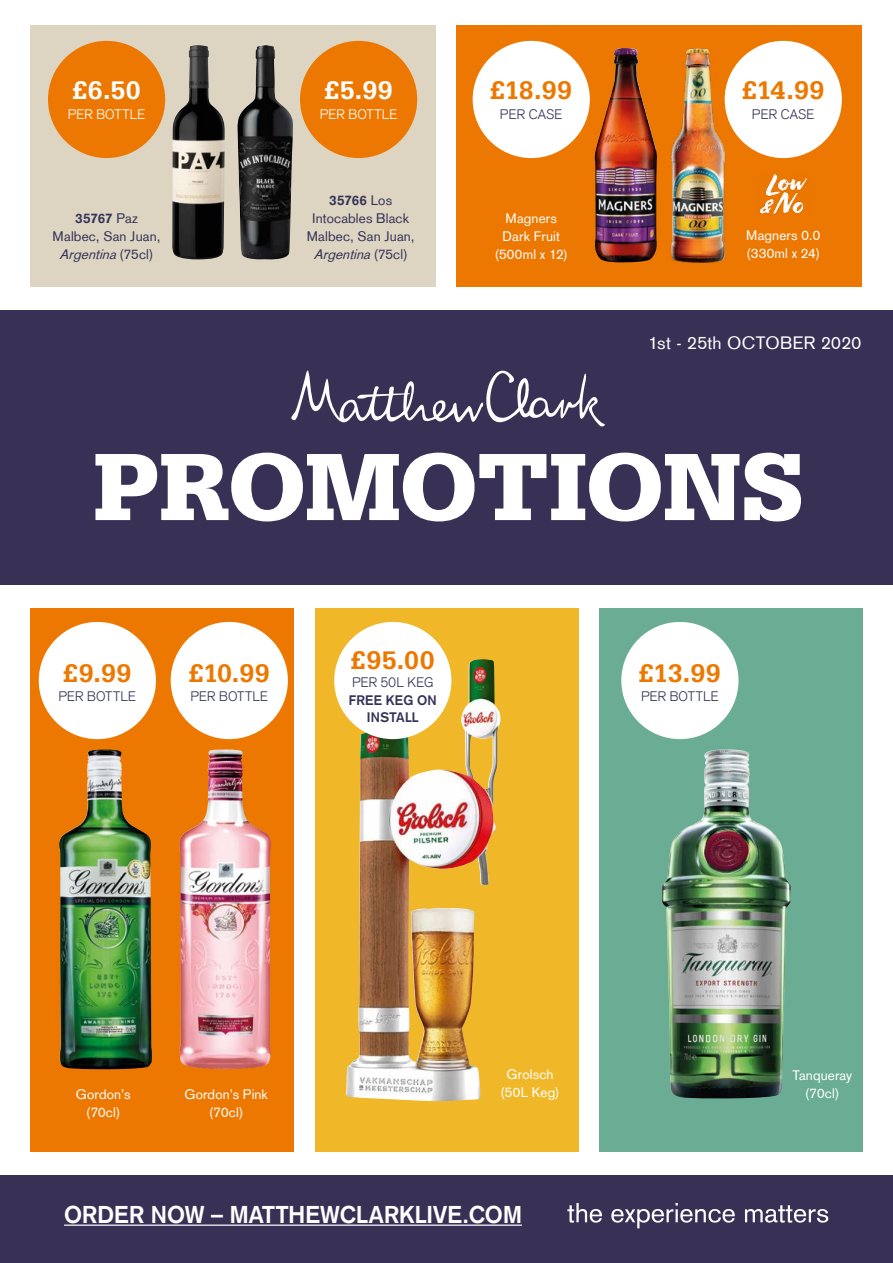
<style>
.page{position:relative;width:893px;height:1263px;background:#fff}
.page>*{position:absolute;margin:0;border:0;box-sizing:border-box;transform-origin:0 0}
.t1{font:900 100.95px "Serifa Std";letter-spacing:-.015em;color:#fff}
.t2{font:700 26.85px "Serifa";letter-spacing:.015em;color:#ed7801}
.t3{font:700 26.85px "Serifa";color:#fff}
.t4{font:700 23.7px "Basic Commercial LT Com";letter-spacing:.005em;color:#fff}
.t5{font:17.55px "Basic Commercial LT Com";letter-spacing:.02em;color:#fff}
.t6{font:13.5px/18px "Basic Commercial LT Com";letter-spacing:.01em;color:#fff;text-align:center}
.t7{font:13.5px/18px "Basic Commercial LT Com";letter-spacing:.01em;color:#343358;text-align:center}
.t8{font:300 13.5px "Basic Commercial LT Com";letter-spacing:.015em;color:#343358}
.t9{font:300 13.5px "Basic Commercial LT Com";letter-spacing:.01em;color:#fff}
.t10{font:700 13.5px/16.5px "Basic Commercial LT Com";letter-spacing:.02em;color:#343358;text-align:center}
.s1{font-weight:700}
.s2{font-style:italic}
</style>
<div class="page">
<div style="left:315px;top:608px;width:263px;height:544px;background:#f0b829"></div>
<div style="left:30px;top:25px;width:405px;height:262px;background:#ddd5c1"></div>
<div style="left:599px;top:608px;width:264px;height:544px;background:#6aad94"></div>
<div style="left:30px;top:608px;width:264px;height:544px;background:#ed7801"></div>
<div style="left:456px;top:25px;width:405px;height:262px;background:#ed7801"></div>
<div style="left:0;top:310px;width:893px;height:275px;background:#393155"></div>
<div style="left:0;top:1175px;width:893px;height:88px;background:#393155"></div>
<svg style="left:291px;top:370px;width:314px;height:57px"></svg>
<hr style="left:64px;top:1224px;width:458px;height:2px;background:#fff">
<svg style="left:567px;top:1203px;width:35px;height:19px"></svg>
<svg style="left:611px;top:1203px;width:124px;height:25px"></svg>
<svg style="left:745px;top:1205px;width:83px;height:17px"></svg>
<img style="left:59px;top:749px;width:93px;height:320px">
<img style="left:179px;top:749px;width:92px;height:320px">
<div style="left:39px;top:622px;width:117px;height:117px;background:#fff;border-radius:50%"></div>
<div style="left:171px;top:622px;width:117px;height:117px;background:#fff;border-radius:50%"></div>
<div style="left:621px;top:622px;width:117px;height:117px;background:#fff;border-radius:50%"></div>
<img style="left:595px;top:48px;width:62px;height:214px">
<img style="left:172px;top:45px;width:53px;height:214px">
<img style="left:662px;top:749px;width:129px;height:349px">
<div style="left:725px;top:41px;width:117px;height:117px;background:#fff;border-radius:50%"></div>
<div style="left:300px;top:41px;width:117px;height:117px;background:#ed7801;border-radius:50%"></div>
<div style="left:473px;top:41px;width:117px;height:117px;background:#fff;border-radius:50%"></div>
<div style="left:48px;top:41px;width:117px;height:117px;background:#ed7801;border-radius:50%"></div>
<img style="left:671px;top:48px;width:53px;height:214px">
<img style="left:237px;top:45px;width:56px;height:214px">
<img style="left:759px;top:174px;width:48px;height:41px">
<img style="left:346px;top:659px;width:146px;height:442px">
<div style="left:334px;top:622px;width:117px;height:117px;background:#fff;border-radius:50%"></div>
<h2 class="t3" style="left:72px;top:75px;width:70px">£6.50</h2>
<p class="t9" style="left:68px;top:106px;width:79px">PER BOTTLE</p>
<p class="t7" style="left:53px;top:209px;width:109px"><span class="s1">35767</span> Paz<br>Malbec, San Juan,<br><span class="s2">Argentina</span>( 7 5 c l )</p>
<h2 class="t3" style="left:324px;top:75px;width:70px">£5.99</h2>
<p class="t9" style="left:320px;top:106px;width:79px">PER BOTTLE</p>
<p class="t7" style="left:307px;top:191px;width:109px"><span class="s1">35766</span> Los<br>Intocables Black<br>Malbec, San Juan,<br><span class="s2">Argentina</span>( 7 5 c l )</p>
<h2 class="t2" style="left:490px;top:75px;width:83px">£18.99</h2>
<p class="t8" style="left:500px;top:106px;width:64px">PER CASE</p>
<p class="t6" style="left:495px;top:210px;width:75px">Magners<br>Dark Fruit (500ml x 12)</p>
<h2 class="t2" style="left:742px;top:75px;width:84px">£14.99</h2>
<p class="t8" style="left:752px;top:106px;width:64px">PER CASE</p>
<p class="t6" style="left:746px;top:226px;width:76px;text-align:left">Magners 0.0 (330ml x 24)</p>
<p class="t5" style="left:648px;top:332px;width:215px">1st - 25th OCTOBER 2020</p>
<h1 class="t1" style="left:93px;top:427px;width:712px">PROMOTIONS</h1>
<h2 class="t2" style="left:63px;top:657px;width:70px">£9.99</h2>
<p class="t8" style="left:58px;top:689px;width:79px">PER BOTTLE</p>
<h2 class="t2" style="left:189px;top:657px;width:83px">£10.99</h2>
<p class="t8" style="left:190px;top:689px;width:79px">PER BOTTLE</p>
<h2 class="t2" style="left:351px;top:644px;width:85px">£95.00</h2>
<p class="t8" style="left:352px;top:675px;width:83px">PER 50L KEG</p>
<p class="t10" style="left:349px;top:692px;width:89px">FREE KEG ON<br>INSTALL</p>
<h2 class="t2" style="left:639px;top:657px;width:83px">£13.99</h2>
<p class="t8" style="left:641px;top:689px;width:79px">PER BOTTLE</p>
<p class="t6" style="left:76px;top:1085px;width:56px">Gordon’s (70cl)</p>
<p class="t6" style="left:184px;top:1085px;width:85px">Gordon’s Pink (70cl)</p>
<p class="t6" style="left:501px;top:1065px;width:60px">Grolsch (50L Keg)</p>
<h3 class="t4" style="left:64px;top:1201px;width:459px">ORDER NOW – MATTHEWCLARKLIVE.COM</h3>
<p class="t6" style="left:792px;top:1066px;width:61px">Tanqueray (70cl)</p>
</div>
